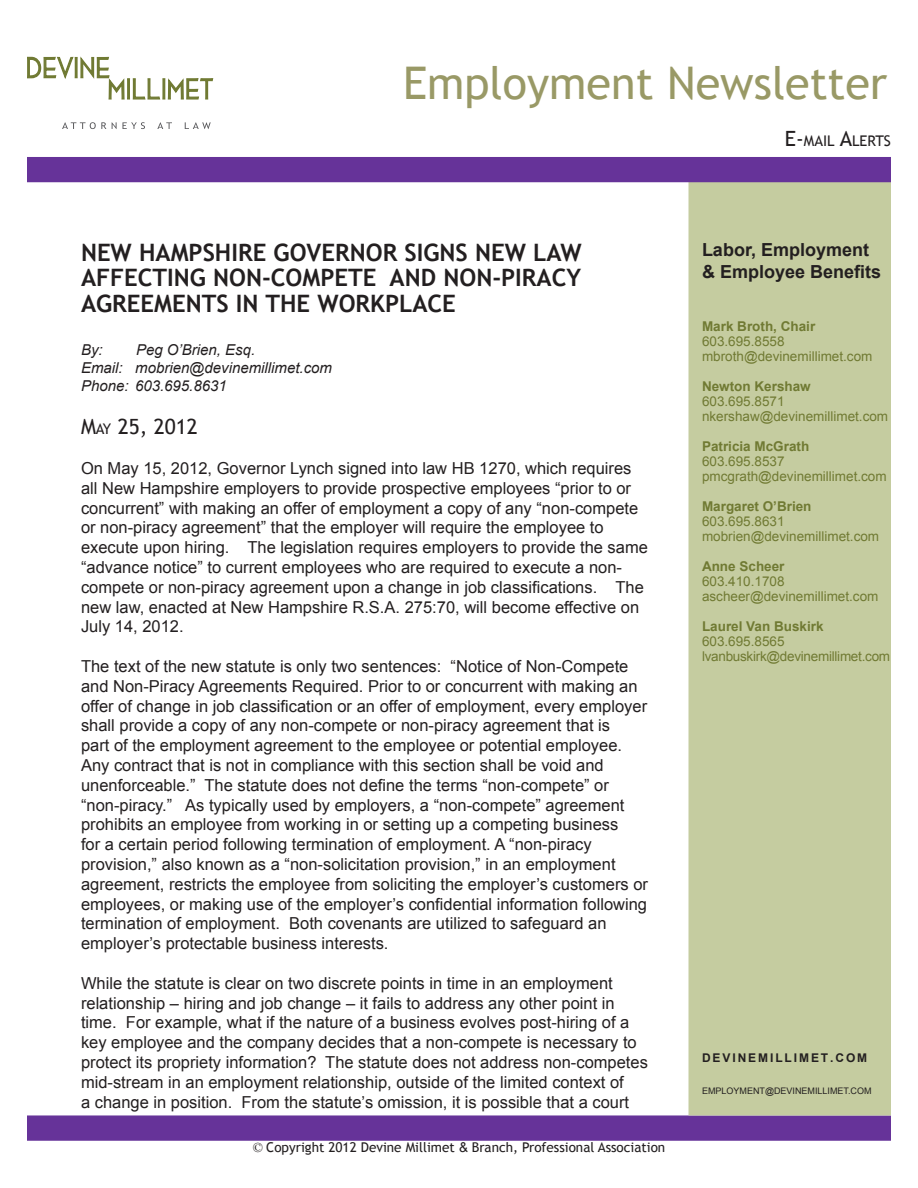
<style>
.page{position:relative;width:918px;height:1188px;background:#fff}
.page>*{position:absolute;margin:0;border:0;box-sizing:border-box;transform-origin:0 0}
.t1{font:45px "Trebuchet MS";color:#996}
.DMB-Title{font:700 24px/25.5px "Trebuchet MS";color:#231f20;text-align:justify}
.DMB_-_Body{font:21px "Trebuchet MS";color:#231f20}
.t2{font:700 18px "Arial";color:#231f20}
.DMB_-_Body-2{font:16.5px/19.8px "Arial";color:#231f20}
.DMB_-_Body-3{font:italic 15px/18px "Arial";color:#231f20}
.t3{font:14.7px "Trebuchet MS";color:#231f20}
.t4{font:13.5px/15px "Arial";color:#707a33}
.t5{font:13.5px "Trebuchet MS";color:#231f20}
.t6{font:700 13.5px "Arial";color:#707a33}
.t7{font:13.5px/15px "Arial";letter-spacing:-.02em;color:#707a33}
.t8{font:700 12px "Arial";letter-spacing:.16em;color:#231f20}
.t9{font:9px "Arial";color:#231f20}
.s1{font-size:21px}
.s2{font-size:14.7px}
.s3{font-family:"Times New Roman"}
.s4{font-family:"Arial"}
.s5{font-weight:700}
</style>
<div class="page">
<div style="left:27px;top:1115px;width:864px;height:26px;background:#639;border:2px solid #639"></div>
<div style="left:688px;top:181px;width:203px;height:934px;background:#c5cca0;border:2px solid #c5cca0"></div>
<div style="left:27px;top:157px;width:864px;height:25px;background:#639"></div>
<svg style="left:27px;top:56px;width:186px;height:73px"></svg>
<p class="t1" style="left:403px;top:57px;width:486px">Employment Newsletter</p>
<p class="t3" style="left:785px;top:132px;width:108px"><span class="s1">E-</span>MAIL <span class="s1">A</span>LERTS</p>
<p class="DMB-Title" style="left:81px;top:239px;width:502px">NEW HAMPSHIRE GOVERNOR SIGNS NEW LAW AFFECTING NON-COMPETE AND NON-PIRACY AGREEMENTS IN THE WORKPLACE</p>
<p class="DMB_-_Body-3" style="left:81px;top:341px;width:23px">By:</p>
<p class="DMB_-_Body-3" style="left:81px;top:341px;width:253px;text-indent:55px">Peg O’Brien, Esq.<br>Email: mobrien@devinemillimet.com<br>Phone: 603.695.8631</p>
<p class="DMB_-_Body" style="left:81px;top:415px;width:118px">M<span class="s2">AY</span> 25, 2012</p>
<p class="DMB_-_Body-2" style="left:81px;top:458px;width:569px">On May 15, 2012, Governor Lynch signed into law HB 1270, which requires all New Hampshire employers to provide prospective employees “prior to or concurrent” with making an offer of employment a copy of any “non-compete or non-piracy agreement” that the employer will require the employee to execute upon hiring. The legislation requires employers to provide the same “advance notice” to current employees who are required to execute a non&shy;compete or non-piracy agreement upon a change in job classifications. The new law, enacted at New Hampshire R.S.A. 275:70, will become effective on July 14, 2012.</p>
<p class="DMB_-_Body-2" style="left:81px;top:656px;width:569px">The text of the new statute is only two sentences: “Notice of Non-Compete and Non-Piracy Agreements Required. Prior to or concurrent with making an offer of change in job classification or an offer of employment, every employer shall provide a copy of any non-compete or non-piracy agreement that is<br>part of the employment agreement to the employee or potential employee.<br>Any contract that is not in compliance with this section shall be void and unenforceable.” The statute does not define the terms “non-compete” or “non-piracy.” As typically used by employers, a “non-compete” agreement prohibits an employee from working in or setting up a competing business<br>for a certain period following termination of employment. A “non-piracy provision,” also known as a “non-solicitation provision,” in an employment agreement, restricts the employee from soliciting the employer’s customers or employees, or making use of the employer’s confidential information following termination of employment. Both covenants are utilized to safeguard an employer’s protectable business interests.</p>
<p class="DMB_-_Body-2" style="left:81px;top:973px;width:568px">While the statute is clear on two discrete points in time in an employment relationship – hiring and job change – it fails to address any other point in time. For example, what if the nature of a business evolves post-hiring of a key employee and the company decides that a non-compete is necessary to protect its propriety information? The statute does not address non-competes mid-stream in an employment relationship, outside of the limited context of<br>a change in position. From the statute’s omission, it is possible that a court</p>
<p class="t5" style="left:253px;top:1139px;width:414px"><span class="s3">©</span> Copyright 2012 Devine Millimet <span class="s4">&amp;</span> Branch, Professional Association</p>
<p class="t2" style="left:702px;top:238px;width:169px">Labor, Employment</p>
<p class="t2" style="left:702px;top:259px;width:181px">&amp; Employee Benefits</p>
<p class="t6" style="left:702px;top:318px;width:115px">Mark Broth, Chair</p>
<p class="t4" style="left:702px;top:334px;width:84px">603.695.8558</p>
<p class="t4" style="left:702px;top:349px;width:172px">mbroth@devinemillimet.com</p>
<p class="t6" style="left:702px;top:378px;width:110px">Newton Kershaw</p>
<p class="t4" style="left:702px;top:394px;width:84px">603.695.8571</p>
<p class="t4" style="left:702px;top:409px;width:188px">nkershaw@devinemillimet.com</p>
<p class="t6" style="left:702px;top:438px;width:109px">Patricia McGrath</p>
<p class="t4" style="left:702px;top:454px;width:84px">603.695.8537</p>
<p class="t4" style="left:702px;top:469px;width:186px">pmcgrath@devinemillimet.com</p>
<p class="t6" style="left:702px;top:498px;width:111px">Margaret O’Brien</p>
<p class="t4" style="left:702px;top:514px;width:84px">603.695.8631</p>
<p class="t4" style="left:702px;top:529px;width:179px">mobrien@devinemillimet.com</p>
<p class="t4" style="left:702px;top:559px;width:178px"><span class="s5">Anne Scheer<br></span>603.410.1708 ascheer@devinemillimet.com</p>
<p class="t7" style="left:702px;top:619px;width:190px"><span class="s5">Laurel Van Buskirk<br></span>603.695.8565 lvanbuskirk@devinemillimet.com</p>
<p class="t8" style="left:702px;top:1050px;width:167px">DEVINEMILLIMET.COM</p>
<p class="t9" style="left:702px;top:1085px;width:171px">EMPLOYMENT@DEVINEMILLIMET.COM</p>
</div>
